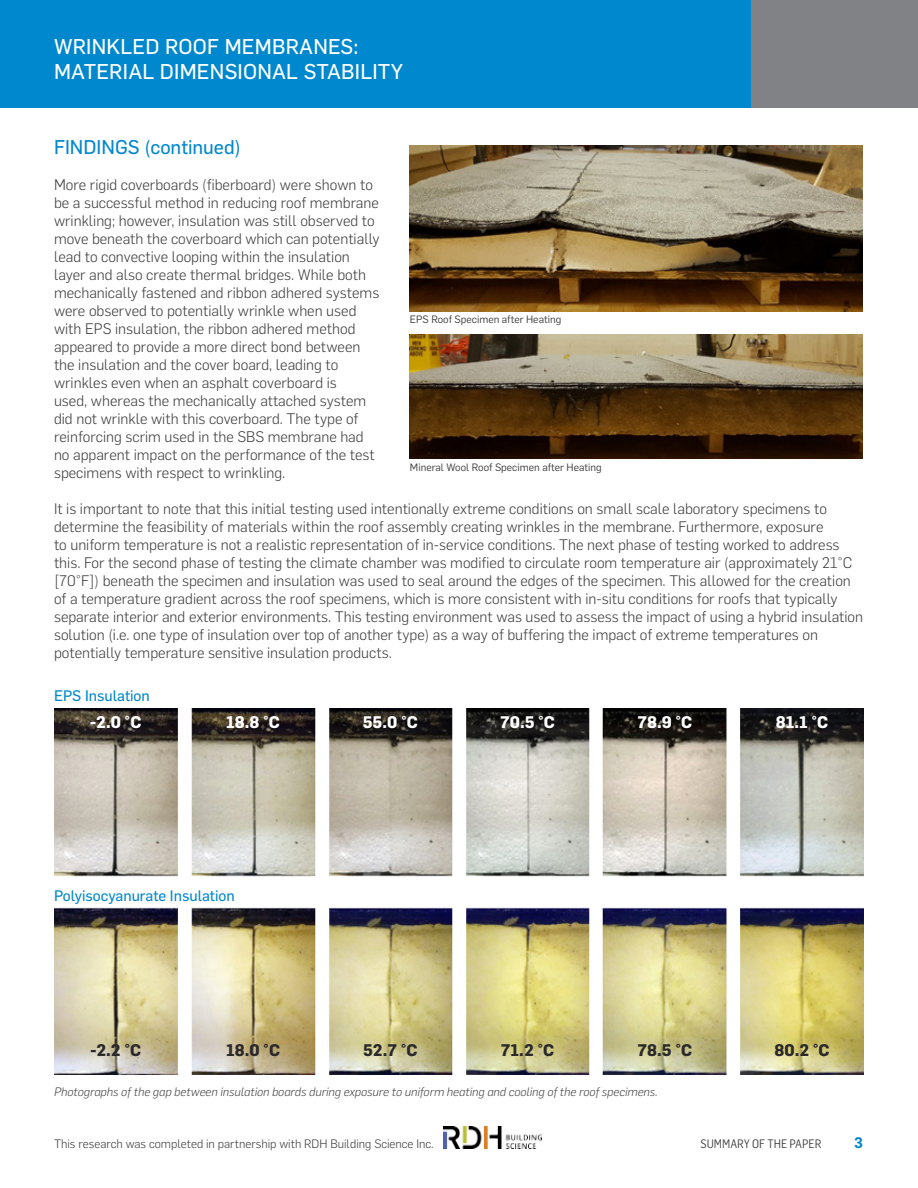
<style>
.page{position:relative;width:918px;height:1188px;background:#fff}
.page>*{position:absolute;margin:0;border:0;box-sizing:border-box;transform-origin:0 0}
.t1{font:21px/25.2px "Flama Basic";letter-spacing:.01em;color:#fff}
.t2{font:19.5px "Flama Basic";color:#0088ce}
.t3{font:700 16.5px "Flama";color:#fff}
.t4{font:700 16.5px "Flama";color:#2b292a}
.t5{font:300 15px/18px "Flama";color:#3e3e3f}
.t6{font:15px "Flama Basic";color:#0088ce}
.t7{font:600 15px "Flama";color:#0088ce}
.t8{font:italic 300 12px "Flama";color:#3e3e3f}
.t9{font:300 12px "Flama";color:#3e3e3f}
.t10{font:12px "Flama Semicondensed";color:#3e3e3f}
.t11{font:10.5px "Flama";color:#3e3e3f}
</style>
<div class="page">
<div style="left:0;top:0;width:918px;height:108px;background:#0088ce"></div>
<div style="left:752px;top:0;width:166px;height:108px;background:#808285"></div>
<img style="left:410px;top:335px;width:453px;height:124px">
<img style="left:410px;top:146px;width:453px;height:165px">
<img style="left:443px;top:1127px;width:99px;height:21px">
<img style="left:54px;top:709px;width:810px;height:168px">
<img style="left:54px;top:907px;width:810px;height:167px">
<p class="t1" style="left:54px;top:32px;width:351px">WRINKLED ROOF MEMBRANES:<br>MATERIAL DIMENSIONAL STABILITY</p>
<p class="t2" style="left:54px;top:133px;width:188px">FINDINGS (continued)</p>
<p class="t5" style="left:54px;top:174px;width:327px">More rigid coverboards (fiberboard) were shown to be a successful method in reducing roof membrane wrinkling; however, insulation was still observed to move beneath the coverboard which can potentially lead to convective looping within the insulation layer and also create thermal bridges. While both mechanically fastened and ribbon adhered systems were observed to potentially wrinkle when used with EPS insulation, the ribbon adhered method appeared to provide a more direct bond between the insulation and the cover board, leading to wrinkles even when an asphalt coverboard is<br>used, whereas the mechanically attached system did not wrinkle with this coverboard. The type of reinforcing scrim used in the SBS membrane had no apparent impact on the performance of the test specimens with respect to wrinkling.</p>
<p class="t5" style="left:54px;top:498px;width:811px">It is important to note that this initial testing used intentionally extreme conditions on small scale laboratory specimens to determine the feasibility of materials within the roof assembly creating wrinkles in the membrane. Furthermore, exposure<br>to uniform temperature is not a realistic representation of in-service conditions. The next phase of testing worked to address this. For the second phase of testing the climate chamber was modified to circulate room temperature air (approximately 21°C [70°F]) beneath the specimen and insulation was used to seal around the edges of the specimen. This allowed for the creation of a temperature gradient across the roof specimens, which is more consistent with in-situ conditions for roofs that typically separate interior and exterior environments. This testing environment was used to assess the impact of using a hybrid insulation solution (i.e. one type of insulation over top of another type) as a way of buffering the impact of extreme temperatures on potentially temperature sensitive insulation products.</p>
<p class="t11" style="left:410px;top:312px;width:153px">EPS Roof Specimen after Heating</p>
<p class="t11" style="left:410px;top:460px;width:193px">Mineral Wool Roof Specimen after Heating</p>
<p class="t6" style="left:54px;top:686px;width:97px">EPS Insulation</p>
<p class="t3" style="left:90px;top:710px;width:53px">-2.0 °C</p>
<p class="t3" style="left:226px;top:710px;width:55px">18.8 °C</p>
<p class="t3" style="left:363px;top:710px;width:57px">55.0 °C</p>
<p class="t3" style="left:500px;top:710px;width:56px">70.5 °C</p>
<p class="t3" style="left:637px;top:710px;width:56px">78.9 °C</p>
<p class="t3" style="left:776px;top:710px;width:54px">81.1 °C</p>
<p class="t6" style="left:54px;top:885px;width:182px">Polyisocyanurate Insulation</p>
<p class="t4" style="left:91px;top:1038px;width:52px">-2.2 °C</p>
<p class="t4" style="left:226px;top:1038px;width:56px">18.0 °C</p>
<p class="t4" style="left:363px;top:1038px;width:56px">52.7 °C</p>
<p class="t4" style="left:501px;top:1038px;width:55px">71.2 °C</p>
<p class="t4" style="left:638px;top:1038px;width:56px">78.5 °C</p>
<p class="t4" style="left:775px;top:1038px;width:57px">80.2 °C</p>
<p class="t8" style="left:54px;top:1084px;width:605px">Photographs of the gap between insulation boards during exposure to uniform heating and cooling of the roof specimens.</p>
<p class="t9" style="left:54px;top:1136px;width:381px">This research was completed in partnership with RDH Building Science Inc.</p>
<p class="t10" style="left:700px;top:1136px;width:123px">SUMMARY OF THE PAPER</p>
<p class="t7" style="left:854px;top:1132px;width:10px">3</p>
</div>
